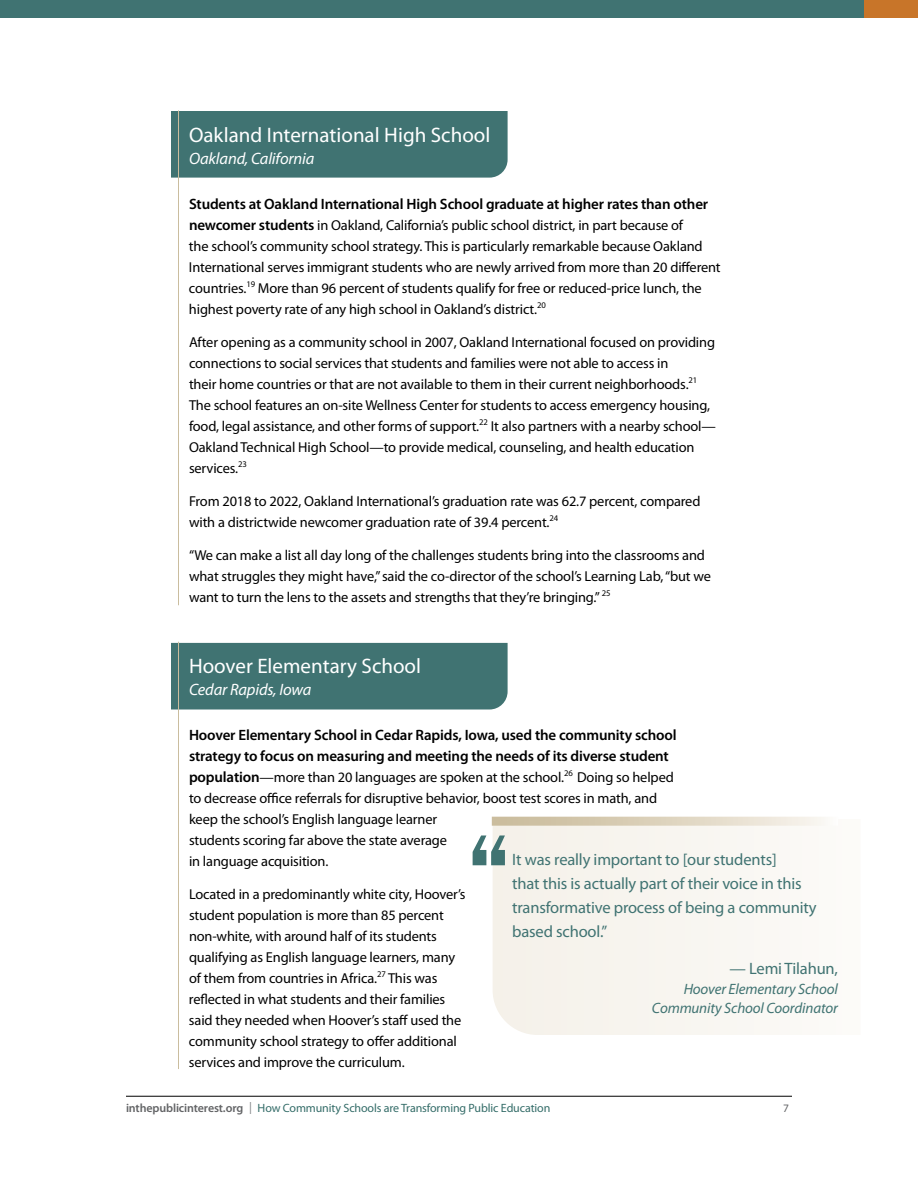
<style>
.page{position:relative;width:918px;height:1188px;background:#fff}
.page>*{position:absolute;margin:0;border:0;box-sizing:border-box;transform-origin:0 0}
.t1{font:21px "Myriad Pro";color:#fff}
.t2{font:16.5px/24px "Myriad Pro";letter-spacing:-.01em;color:#407372}
.t3{font:italic 16.5px "Myriad Pro";letter-spacing:-.01em;color:#fff}
.t4{font:600 15px/21px "Myriad Pro";letter-spacing:-.01em;color:#000}
.t5{font:italic 15px/19.5px "Myriad Pro";letter-spacing:-.01em;color:#407372;text-align:right}
.t6{font:14.4px/21px "Myriad Pro";letter-spacing:-.01em;color:#000}
.t7{font:12px "Myriad Pro";letter-spacing:-.01em;color:#356d69}
.t8{font:11.4px "Myriad Pro";color:#636466}
.s1{font-weight:600;font-size:15px}
.s2{font-weight:600;color:#636466}
.s3{color:#808285}
</style>
<div class="page">
<hr style="left:126px;top:1096px;width:666px;height:1px;background:#000">
<div style="left:0;top:0;width:918px;height:18px;background:#407372"></div>
<div style="left:864px;top:0;width:54px;height:18px;background:#c87529"></div>
<div style="left:171px;top:643px;width:337px;height:67px;background:#407372"></div>
<div style="left:171px;top:111px;width:337px;height:67px;background:#407372"></div>
<hr style="left:178px;top:110px;width:1px;height:495px;background:#cabd9e">
<hr style="left:178px;top:642px;width:1px;height:427px;background:#cabd9e">
<div style="left:493px;top:826px;width:286px;height:209px;background:#f7f4ef"></div>
<svg style="left:492px;top:817px;width:333px;height:9px;background:#dfd5c1"></svg>
<svg style="left:473px;top:836px;width:32px;height:29px"></svg>
<h1 class="t1" style="left:189px;top:122px;width:303px">Oakland International High School</h1>
<p class="t3" style="left:189px;top:148px;width:127px">Oakland, California</p>
<p class="t4" style="left:189px;top:193px;width:521px">Students at Oakland International High School graduate at higher rates than other</p>
<p class="t6" style="left:189px;top:214px;width:533px"><span class="s1">newcomer students</span> in Oakland, California’s public school district, in part because of<br>the school’s community school strategy. This is particularly remarkable because Oakland International serves immigrant students who are newly arrived from more than 20 different countries.<sup>19</sup> More than 96 percent of students qualify for free or reduced-price lunch, the highest poverty rate of any high school in Oakland’s district.<sup>20</sup></p>
<p class="t6" style="left:189px;top:331px;width:528px">After opening as a community school in 2007, Oakland International focused on providing connections to social services that students and families were not able to access in<br>their home countries or that are not available to them in their current neighborhoods.<sup>21<br></sup>The school features an on-site Wellness Center for students to access emergency housing, food, legal assistance, and other forms of support.<sup>22</sup> It also partners with a nearby school— Oakland Technical High School—to provide medical, counseling, and health education services.<sup>23</sup></p>
<p class="t6" style="left:189px;top:490px;width:513px">From 2018 to 2022, Oakland International’s graduation rate was 62.7 percent, compared with a districtwide newcomer graduation rate of 39.4 percent.<sup>24</sup></p>
<p class="t6" style="left:189px;top:544px;width:523px">“We can make a list all day long of the challenges students bring into the classrooms and what struggles they might have,” said the co-director of the school’s Learning Lab, “but we want to turn the lens to the assets and strengths that they’re bringing.” <sup>25</sup></p>
<h1 class="t1" style="left:189px;top:653px;width:234px">Hoover Elementary School</h1>
<p class="t3" style="left:189px;top:679px;width:124px">Cedar Rapids, Iowa</p>
<p class="t4" style="left:189px;top:724px;width:489px">Hoover Elementary School in Cedar Rapids, Iowa, used the community school strategy to focus on measuring and meeting the needs of its diverse student</p>
<p class="t6" style="left:189px;top:766px;width:486px"><span class="s1">population</span>—more than 20 languages are spoken at the school.<sup>26</sup> Doing so helped to decrease office referrals for disruptive behavior, boost test scores in math, and keep the school’s English language learner<br>students scoring far above the state average<br>in language acquisition.</p>
<p class="t6" style="left:189px;top:883px;width:278px">Located in a predominantly white city, Hoover’s student population is more than 85 percent non-white, with around half of its students qualifying as English language learners, many of them from countries in Africa.<sup>27</sup> This was reflected in what students and their families said they needed when Hoover’s staff used the community school strategy to offer additional services and improve the curriculum.</p>
<p class="t2" style="left:512px;top:847px;width:306px">It was really important to [our students]<br>that this is actually part of their voice in this transformative process of being a community based school.”</p>
<p class="t2" style="left:730px;top:956px;width:110px">— Lemi Tilahun,</p>
<p class="t5" style="left:652px;top:979px;width:188px">Hoover Elementary School<br>Community School Coordinator</p>
<p class="t7" style="left:126px;top:1100px;width:426px"><span class="s2">inthepublicinterest.org</span> <span class="s3">|</span> How Community Schools are Transforming Public Education</p>
<p class="t8" style="left:783px;top:1101px;width:7px">7</p>
</div>
